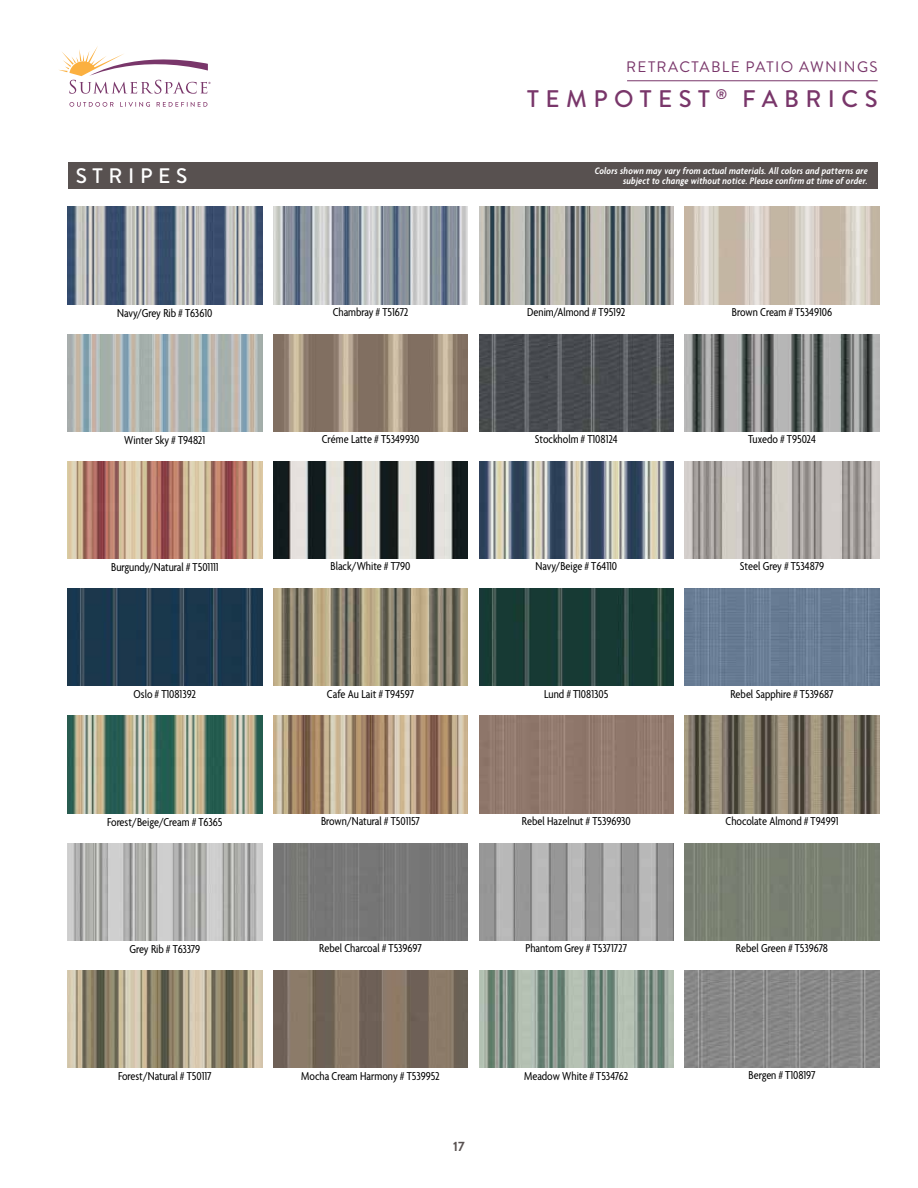
<style>
.page{position:relative;width:918px;height:1188px;background:#fff}
.page>*{position:absolute;margin:0;border:0;box-sizing:border-box;transform-origin:0 0}
.t1{font:500 24px "Brandon Grotesque";letter-spacing:.27em;color:#79366a}
.t2{font:500 21px "Brandon Grotesque";letter-spacing:.27em;color:#fff}
.t3{font:15.15px "Brandon Grotesque";letter-spacing:.09em;color:#79366a}
.t4{font:700 13.5px "Brandon Grotesque";color:#585150}
.t5{font:condensed 12.45px "Agenda";color:#000}
.t6{font:italic 600 condensed 10.2px/10.2px "Agenda";letter-spacing:.02em;color:#fff;text-align:right}
</style>
<div class="page">
<svg style="left:59px;top:46px;width:152px;height:48px"></svg>
<svg style="left:69px;top:102px;width:45px;height:5px"></svg>
<svg style="left:120px;top:102px;width:30px;height:5px"></svg>
<svg style="left:157px;top:102px;width:50px;height:5px"></svg>
<hr style="left:627px;top:80px;width:251px;height:1px;background:#79366a">
<img style="left:68px;top:207px;width:194px;height:97px">
<img style="left:68px;top:334px;width:194px;height:97px">
<img style="left:68px;top:461px;width:194px;height:98px">
<img style="left:68px;top:716px;width:194px;height:97px">
<img style="left:68px;top:589px;width:194px;height:97px">
<img style="left:68px;top:843px;width:194px;height:97px">
<img style="left:68px;top:971px;width:194px;height:97px">
<img style="left:685px;top:207px;width:194px;height:97px">
<img style="left:685px;top:334px;width:194px;height:97px">
<img style="left:685px;top:461px;width:194px;height:98px">
<img style="left:685px;top:716px;width:194px;height:97px">
<img style="left:685px;top:589px;width:194px;height:97px">
<img style="left:685px;top:843px;width:194px;height:97px">
<img style="left:685px;top:971px;width:194px;height:97px">
<img style="left:479px;top:207px;width:195px;height:97px">
<img style="left:479px;top:334px;width:195px;height:97px">
<img style="left:479px;top:461px;width:195px;height:98px">
<img style="left:479px;top:716px;width:195px;height:97px">
<img style="left:479px;top:589px;width:195px;height:97px">
<img style="left:479px;top:843px;width:195px;height:97px">
<img style="left:479px;top:971px;width:195px;height:97px">
<img style="left:273px;top:207px;width:195px;height:97px">
<img style="left:273px;top:334px;width:195px;height:97px">
<img style="left:273px;top:461px;width:195px;height:98px">
<img style="left:273px;top:716px;width:195px;height:97px">
<img style="left:273px;top:589px;width:195px;height:97px">
<div style="left:273px;top:843px;width:195px;height:97px;background:#777776"></div>
<img style="left:273px;top:971px;width:195px;height:97px">
<div style="left:68px;top:162px;width:810px;height:26px;background:#585150"></div>
<p class="t3" style="left:626px;top:57px;width:253px">RETRACTABLE PATIO AWNINGS</p>
<h1 class="t1" style="left:527px;top:83px;width:352px">TEMPOTEST <sup>®</sup> FABRICS</h1>
<h2 class="t2" style="left:76px;top:161px;width:113px">STRIPES</h2>
<p class="t6" style="left:595px;top:166px;width:275px">Colors shown may vary from actual materials. All colors and patterns are subject to change without notice. Please confirm at time of order.</p>
<p class="t5" style="left:117px;top:306px;width:97px">Navy/Grey Rib # T63610</p>
<p class="t5" style="left:333px;top:305px;width:77px">Chambray # T51672</p>
<p class="t5" style="left:527px;top:305px;width:100px">Denim/Almond # T95192</p>
<p class="t5" style="left:732px;top:305px;width:102px">Brown Cream # T5349106</p>
<p class="t5" style="left:124px;top:433px;width:82px">Winter Sky # T94821</p>
<p class="t5" style="left:322px;top:432px;width:99px">Créme Latte # T5349930</p>
<p class="t5" style="left:535px;top:432px;width:85px">Stockholm # T108124</p>
<p class="t5" style="left:748px;top:432px;width:70px">Tuxedo # T95024</p>
<p class="t5" style="left:111px;top:560px;width:109px">Burgundy/Natural # T501111</p>
<p class="t5" style="left:331px;top:560px;width:81px">Black/White # T790</p>
<p class="t5" style="left:536px;top:560px;width:83px">Navy/Beige # T64110</p>
<p class="t5" style="left:740px;top:560px;width:86px">Steel Grey # T534879</p>
<p class="t5" style="left:134px;top:688px;width:64px">Oslo # T1081392</p>
<p class="t5" style="left:327px;top:687px;width:89px">Cafe Au Lait # T94597</p>
<p class="t5" style="left:544px;top:687px;width:66px">Lund # T1081305</p>
<p class="t5" style="left:730px;top:687px;width:105px">Rebel Sapphire # T539687</p>
<p class="t5" style="left:107px;top:815px;width:117px">Forest/Beige/Cream # T6365</p>
<p class="t5" style="left:321px;top:814px;width:101px">Brown/Natural # T501157</p>
<p class="t5" style="left:522px;top:814px;width:110px">Rebel Hazelnut # T5396930</p>
<p class="t5" style="left:726px;top:814px;width:115px">Chocolate Almond # T94991</p>
<p class="t5" style="left:129px;top:942px;width:72px">Grey Rib # T63379</p>
<p class="t5" style="left:319px;top:942px;width:104px">Rebel Charcoal # T539697</p>
<p class="t5" style="left:525px;top:942px;width:103px">Phantom Grey # T5371727</p>
<p class="t5" style="left:736px;top:941px;width:94px">Rebel Green # T539678</p>
<p class="t5" style="left:118px;top:1070px;width:95px">Forest/Natural # T50117</p>
<p class="t5" style="left:301px;top:1069px;width:140px">Mocha Cream Harmony # T539952</p>
<p class="t5" style="left:524px;top:1069px;width:105px">Meadow White # T534762</p>
<p class="t5" style="left:748px;top:1069px;width:69px">Bergen # T108197</p>
<p class="t4" style="left:453px;top:1137px;width:13px">17</p>
</div>
